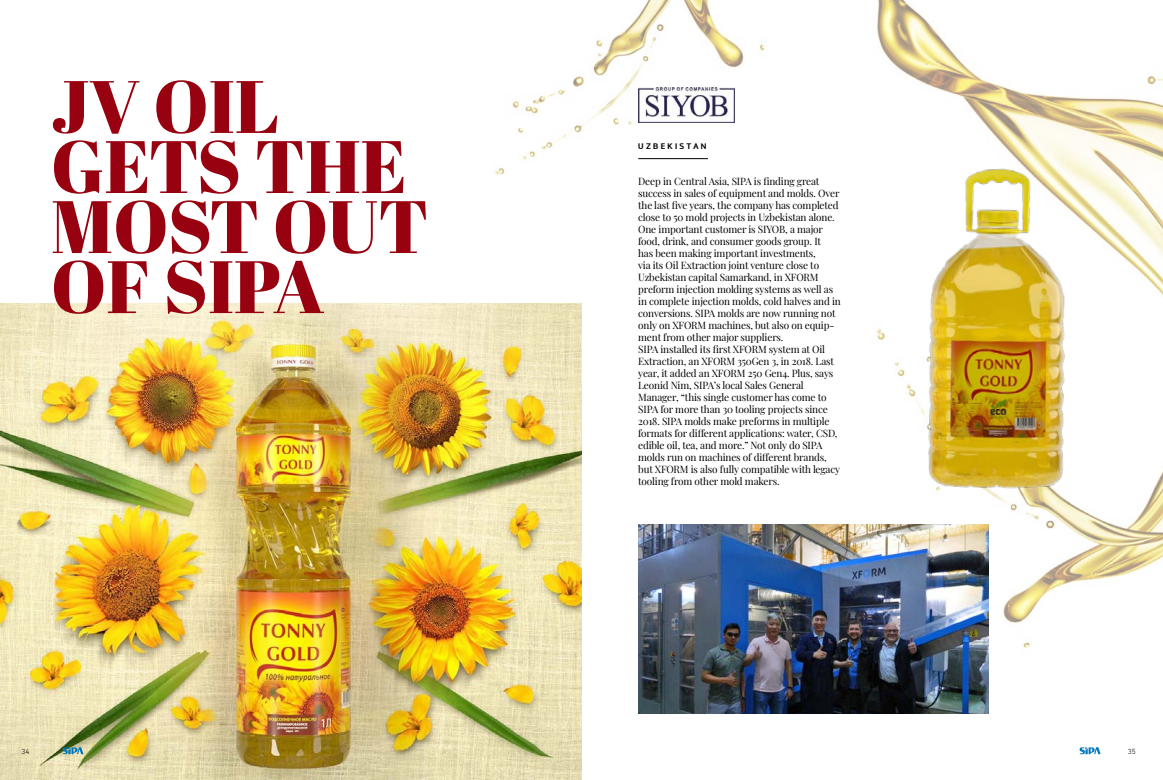
<style>
.page{position:relative;width:1163px;height:780px;background:#fff}
.page>*{position:absolute;margin:0;border:0;box-sizing:border-box;transform-origin:0 0}
.t1{font:74px/60px "Abril Fatface";color:#98010f}
.t2{font:10px/12px "Playfair Display";letter-spacing:-.015em;color:#000}
.t3{font:700 8px "Oxygen";letter-spacing:.3em;color:#000}
.t4{font:300 7.5px "DIN Next LT Pro";color:#000}
</style>
<div class="page">
<img style="left:876px;top:0;width:286px;height:677px">
<img style="left:494px;top:0;width:271px;height:175px">
<img style="left:0;top:303px;width:581px;height:477px">
<hr style="left:638px;top:158px;width:69px;height:1px;background:#000">
<img style="left:638px;top:524px;width:349px;height:189px">
<img style="left:908px;top:153px;width:167px;height:359px">
<img style="left:638px;top:88px;width:96px;height:35px">
<svg style="left:1079px;top:747px;width:21px;height:7px"></svg>
<svg style="left:61px;top:746px;width:22px;height:8px"></svg>
<h1 class="t1" style="left:51px;top:74px;width:379px">JV OIL<br>GETS THE<br>MOST OUT<br>OF SIPA</h1>
<p class="t3" style="left:638px;top:141px;width:70px">UZBEKISTAN</p>
<p class="t2" style="left:638px;top:174px;width:204px">Deep in Central Asia, SIPA is finding great success in sales of equipment and molds. Over the last five years, the company has completed close to 50 mold projects in Uzbekistan alone.<br>One important customer is SIYOB, a major food, drink, and consumer goods group. It<br>has been making important investments,<br>via its Oil Extraction joint venture close to Uzbekistan capital Samarkand, in XFORM preform injection molding systems as well as in complete injection molds, cold halves and in conversions. SIPA molds are now running not only on XFORM machines, but also on equip&shy;ment from other major suppliers.<br>SIPA installed its first XFORM system at Oil Extraction, an XFORM 350Gen 3, in 2018. Last year, it added an XFORM 250 Gen4. Plus, says Leonid Nim, SIPA’s local Sales General Manager, “this single customer has come to SIPA for more than 30 tooling projects since 2018. SIPA molds make preforms in multiple formats for different applications: water, CSD, edible oil, tea, and more.” Not only do SIPA molds run on machines of different brands, but XFORM is also fully compatible with legacy tooling from other mold makers.</p>
<p class="t4" style="left:22px;top:747px;width:9px">34</p>
<p class="t4" style="left:1127px;top:747px;width:9px">35</p>
</div>
